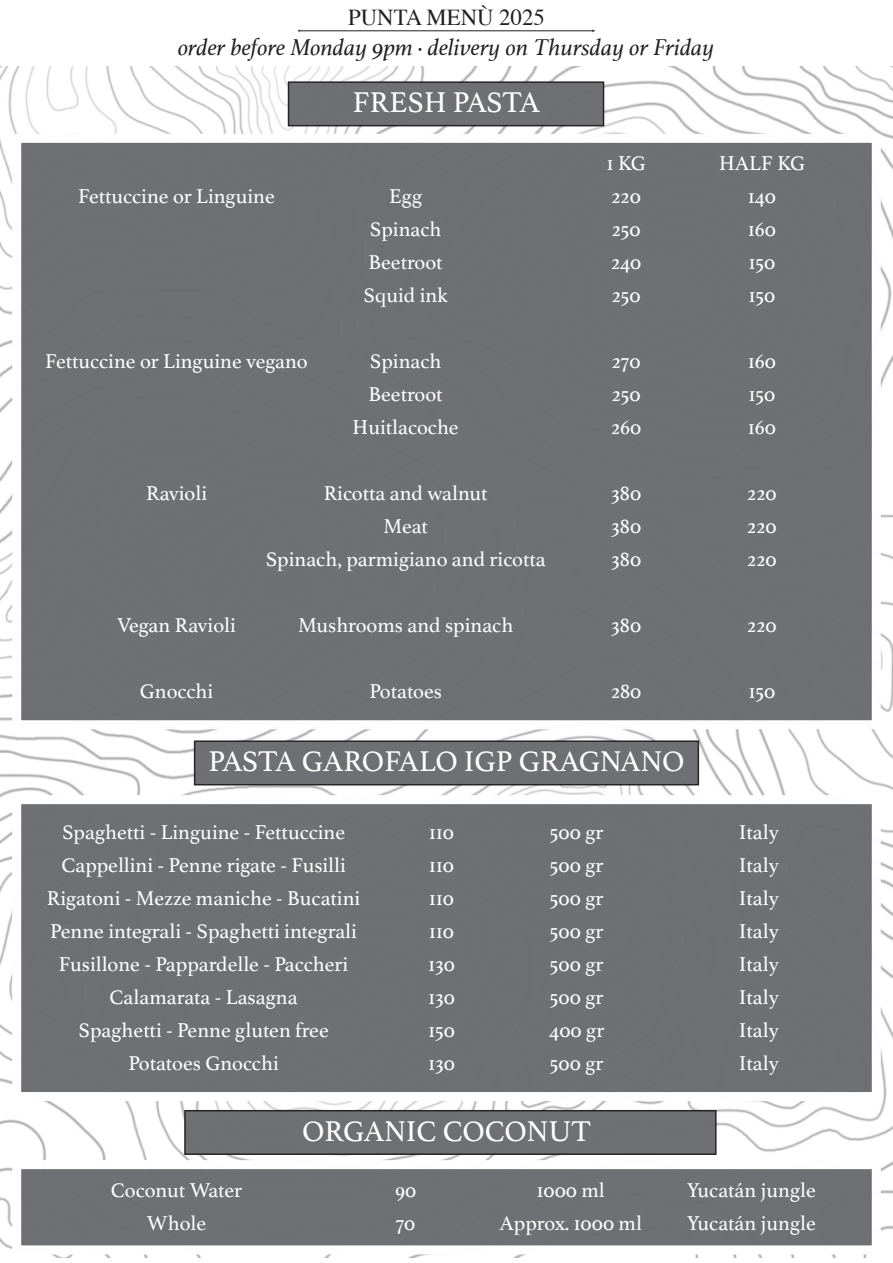
<style>
.page{position:relative;width:893px;height:1263px;background:#fff}
.page>*{position:absolute;margin:0;border:0;box-sizing:border-box;transform-origin:0 0}
.t1{font:30px "Athelas";color:#fff}
.t2{font:italic 24px "Athelas";color:#231f20}
.t3{font:22.8px "Times";color:#231f20}
.t4{font:21px/33px "Athelas";color:#fff;text-align:justify}
</style>
<div class="page">
<img style="left:0;top:66px;width:893px;height:1192px">
<hr style="left:299px;top:31px;width:294px;height:1px;background:#231f20">
<div style="left:288px;top:81px;width:316px;height:45px;background:#6c6d70;border:2px solid #231f20"></div>
<div style="left:194px;top:740px;width:505px;height:45px;background:#6c6d70;border:2px solid #231f20"></div>
<div style="left:12px;top:795px;width:869px;height:306px;background:#6c6d70;border:9px solid #fff"></div>
<div style="left:12px;top:134px;width:869px;height:595px;background:#6c6d70;border:9px solid #fff"></div>
<div style="left:184px;top:1110px;width:533px;height:45px;background:#6c6d70;border:2px solid #231f20"></div>
<div style="left:12px;top:1160px;width:869px;height:94px;background:#6c6d70;border:9px solid #fff"></div>
<p class="t3" style="left:348px;top:-4px;width:198px">PUNTA MENÙ 2025</p>
<p class="t2" style="left:178px;top:28px;width:538px">order before Monday 9pm · delivery on Thursday or Friday</p>
<h1 class="t1" style="left:353px;top:79px;width:189px">FRESH PASTA</h1>
<p class="t4" style="left:78px;top:179px;width:198px">Fettuccine or Linguine</p>
<p class="t4" style="left:363px;top:179px;width:86px;text-align:center">Egg<br>Spinach<br>Beetroot<br>Squid ink</p>
<p class="t4" style="left:607px;top:146px;width:40px;text-align:left">1 KG<br>220<br>250<br>240<br>250</p>
<p class="t4" style="left:719px;top:146px;width:87px;text-align:center">HALF KG<br>140<br>160<br>150<br>150</p>
<p class="t4" style="left:45px;top:344px;width:264px">Fettuccine or Linguine vegano</p>
<p class="t4" style="left:353px;top:344px;width:108px;text-align:center">Spinach<br>Beetroot<br>Huitlacoche</p>
<p class="t4" style="left:611px;top:344px;width:32px">270<br>250<br>260</p>
<p class="t4" style="left:748px;top:344px;width:29px">160<br>150<br>160</p>
<p class="t4" style="left:146px;top:476px;width:63px">Ravioli</p>
<p class="t4" style="left:266px;top:476px;width:282px;text-align:center">Ricotta and walnut<br>Meat<br>Spinach, parmigiano and ricotta</p>
<p class="t4" style="left:611px;top:476px;width:31px">380<br>380<br>380</p>
<p class="t4" style="left:747px;top:476px;width:31px">220<br>220<br>220</p>
<p class="t4" style="left:117px;top:608px;width:120px">Vegan Ravioli</p>
<p class="t4" style="left:298px;top:608px;width:217px">Mushrooms and spinach</p>
<p class="t4" style="left:611px;top:608px;width:31px">380</p>
<p class="t4" style="left:747px;top:608px;width:31px">220</p>
<p class="t4" style="left:140px;top:674px;width:75px">Gnocchi</p>
<p class="t4" style="left:369px;top:674px;width:74px">Potatoes</p>
<p class="t4" style="left:611px;top:674px;width:32px">280</p>
<p class="t4" style="left:749px;top:674px;width:28px">150</p>
<h1 class="t1" style="left:208px;top:738px;width:478px">PASTA GAROFALO IGP GRAGNANO</h1>
<p class="t4" style="left:47px;top:815px;width:315px;text-align:center">Spaghetti - Linguine - Fettuccine<br>Cappellini - Penne rigate - Fusilli<br>Rigatoni - Mezze maniche - Bucatini<br>Penne integrali - Spaghetti integrali<br>Fusillone - Pappardelle - Paccheri<br>Calamarata - Lasagna<br>Spaghetti - Penne gluten free<br>Potatoes Gnocchi</p>
<p class="t4" style="left:549px;top:815px;width:57px">500 gr 500 gr 500 gr 500 gr 500 gr 500 gr 400 gr 500 gr</p>
<p class="t4" style="left:428px;top:815px;width:28px">110<br>110<br>110<br>110<br>130<br>130<br>150<br>130</p>
<p class="t4" style="left:739px;top:815px;width:41px">Italy Italy Italy Italy Italy Italy Italy Italy</p>
<h1 class="t1" style="left:302px;top:1107px;width:290px">ORGANIC COCONUT</h1>
<p class="t4" style="left:111px;top:1173px;width:133px;text-align:center">Coconut Water<br>Whole</p>
<p class="t4" style="left:500px;top:1173px;width:144px;text-align:center">1000 ml<br>Approx. 1000 ml</p>
<p class="t4" style="left:395px;top:1173px;width:23px">90<br>70</p>
<p class="t4" style="left:687px;top:1173px;width:130px">Yucatán jungle<br>Yucatán jungle</p>
</div>
